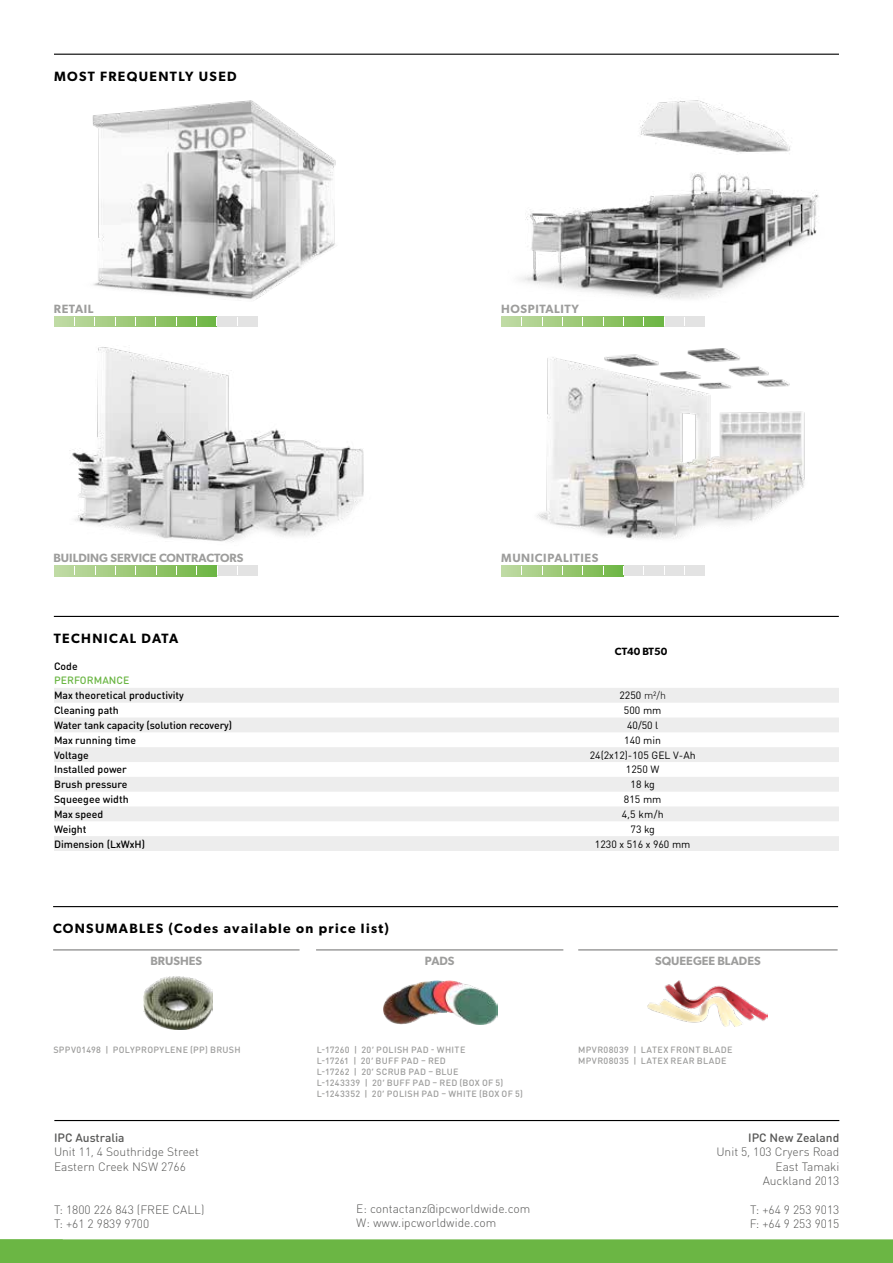
<style>
.page{position:relative;width:893px;height:1263px;background:#fff}
.page>*{position:absolute;margin:0;border:0;box-sizing:border-box;transform-origin:0 0}
.t1{font:600 13.5px "Gibson";letter-spacing:.1em;color:#000}
.t2{font:300 12px/14.4px "DIN Round Pro";color:#575756}
.t3{font:600 12px "Gibson";color:#9d9d9c}
.t4{font:500 12px "DIN Round Pro";color:#575756}
.t5{font:600 12px "Gibson";letter-spacing:.05em;color:#9d9d9c}
.t6{font:500 10.5px "DIN Round Pro";color:#000}
.t7{font:10.5px "DIN Round Pro";color:#000}
.t8{font:500 10.5px "DIN Round Pro";letter-spacing:.005em;color:#6bb644}
.t9{font:600 10.5px "Gibson";color:#000}
.t10{font:500 9px/10.8px "DIN Round Pro";letter-spacing:.035em;color:#9d9d9c}
.s1{font-weight:300}
</style>
<div class="page">
<div style="left:0;top:1239px;width:893px;height:24px;background:#6bb644"></div>
<hr style="left:54px;top:616px;width:785px;height:1px;background:#000">
<hr style="left:53px;top:906px;width:785px;height:1px;background:#000">
<svg style="left:54px;top:688px;width:785px;height:163px;fill:#ededed"></svg>
<img style="left:384px;top:980px;width:114px;height:44px">
<img style="left:144px;top:976px;width:68px;height:53px">
<img style="left:647px;top:980px;width:120px;height:46px">
<div style="left:54px;top:316px;width:204px;height:11px;background:#e3e3e3"></div>
<svg style="left:54px;top:316px;width:163px;height:11px;background:#9dca79"></svg>
<div style="left:54px;top:565px;width:204px;height:11px;background:#e3e3e3"></div>
<svg style="left:54px;top:565px;width:163px;height:11px;background:#9cca78"></svg>
<div style="left:501px;top:316px;width:204px;height:11px;background:#e3e3e3"></div>
<svg style="left:501px;top:316px;width:163px;height:11px;background:#9cca78"></svg>
<div style="left:501px;top:565px;width:204px;height:11px;background:#e3e3e3"></div>
<svg style="left:501px;top:565px;width:122px;height:11px"></svg>
<hr style="left:53px;top:949px;width:247px;height:2px;background:#9d9d9c">
<hr style="left:316px;top:949px;width:247px;height:2px;background:#9d9d9c">
<hr style="left:578px;top:949px;width:260px;height:2px;background:#9d9d9c">
<hr style="left:54px;top:54px;width:785px;height:1px;background:#000">
<img style="left:92px;top:100px;width:244px;height:200px">
<img style="left:520px;top:100px;width:299px;height:199px">
<img style="left:69px;top:347px;width:295px;height:195px">
<img style="left:537px;top:348px;width:268px;height:191px">
<hr style="left:54px;top:1120px;width:785px;height:1px;background:#000">
<h1 class="t1" style="left:54px;top:68px;width:184px">MOST FREQUENTLY USED</h1>
<h2 class="t3" style="left:54px;top:301px;width:41px">RETAIL</h2>
<h2 class="t3" style="left:54px;top:550px;width:191px">BUILDING SERVICE CONTRACTORS</h2>
<h1 class="t1" style="left:54px;top:630px;width:126px">TECHNICAL DATA</h1>
<h2 class="t5" style="left:501px;top:301px;width:79px">HOSPITALITY</h2>
<h2 class="t5" style="left:501px;top:550px;width:99px">MUNICIPALITIES</h2>
<p class="t9" style="left:615px;top:645px;width:54px">CT40 BT50</p>
<p class="t6" style="left:54px;top:659px;width:25px">Code</p>
<p class="t8" style="left:54px;top:673px;width:77px">PERFORMANCE</p>
<p class="t6" style="left:54px;top:688px;width:131px">Max theoretical productivity</p>
<p class="t7" style="left:619px;top:688px;width:48px">2250 <span class="s1">m²/h</span></p>
<p class="t6" style="left:54px;top:703px;width:66px">Cleaning path</p>
<p class="t7" style="left:624px;top:703px;width:39px">500 mm</p>
<p class="t6" style="left:54px;top:718px;width:180px">Water tank capacity (solution recovery)</p>
<p class="t7" style="left:627px;top:718px;width:33px">40/50 l</p>
<p class="t6" style="left:54px;top:733px;width:84px">Max running time</p>
<p class="t7" style="left:624px;top:733px;width:38px">140 min</p>
<p class="t6" style="left:54px;top:748px;width:36px">Voltage</p>
<p class="t7" style="left:590px;top:748px;width:108px">24(2x12)-105 GEL V-Ah</p>
<p class="t6" style="left:54px;top:762px;width:74px">Installed power</p>
<p class="t7" style="left:626px;top:763px;width:35px">1250 W</p>
<p class="t6" style="left:54px;top:777px;width:75px">Brush pressure</p>
<p class="t7" style="left:631px;top:777px;width:26px">18 kg</p>
<p class="t6" style="left:54px;top:792px;width:76px">Squeegee width</p>
<p class="t7" style="left:624px;top:792px;width:39px">815 mm</p>
<p class="t6" style="left:54px;top:807px;width:51px">Max speed</p>
<p class="t7" style="left:622px;top:807px;width:44px">4,5 km/h</p>
<p class="t6" style="left:54px;top:822px;width:34px">Weight</p>
<p class="t7" style="left:631px;top:822px;width:26px">73 kg</p>
<p class="t6" style="left:54px;top:837px;width:93px">Dimension (LxWxH)</p>
<p class="t7" style="left:595px;top:837px;width:97px">1230 x 516 x 960 mm</p>
<h1 class="t1" style="left:53px;top:920px;width:337px">CONSUMABLES (Codes available on price list)</h1>
<h2 class="t3" style="left:151px;top:954px;width:53px">BRUSHES</h2>
<h2 class="t3" style="left:425px;top:954px;width:31px">PADS</h2>
<h2 class="t3" style="left:655px;top:954px;width:107px">SQUEEGEE BLADES</h2>
<p class="t10" style="left:53px;top:1044px;width:189px">SPPV01498 | POLYPROPYLENE (PP) BRUSH</p>
<p class="t10" style="left:317px;top:1044px;width:208px">L-17260 | 20’ POLISH PAD - WHITE<br>L-17261 | 20’ BUFF PAD – RED<br>L-17262 | 20’ SCRUB PAD – BLUE<br>L-1243339 | 20’ BUFF PAD – RED (BOX OF 5)<br>L-1243352 | 20’ POLISH PAD – WHITE (BOX OF 5)</p>
<p class="t10" style="left:578px;top:1044px;width:156px">MPVR08039 | LATEX FRONT BLADE<br>MPVR08035 | LATEX REAR BLADE</p>
<h2 class="t4" style="left:54px;top:1129px;width:72px">IPC Australia</h2>
<h2 class="t2" style="left:54px;top:1144px;width:147px">Unit 11, 4 Southridge Street<br>Eastern Creek NSW 2766</h2>
<h2 class="t2" style="left:54px;top:1202px;width:152px">T: 1800 226 843 (FREE CALL)<br>T: +61 2 9839 9700</h2>
<h2 class="t4" style="left:748px;top:1129px;width:93px">IPC New Zealand</h2>
<h2 class="t2" style="left:716px;top:1144px;width:124px;text-align:right">Unit 5, 103 Cryers Road<br>East Tamaki<br>Auckland 2013</h2>
<h2 class="t2" style="left:750px;top:1202px;width:91px">T: +64 9 253 9013<br>F: +64 9 253 9015</h2>
<h2 class="t2" style="left:356px;top:1201px;width:176px">E: contactanz@ipcworldwide.com<br>W: www.ipcworldwide.com</h2>
</div>
